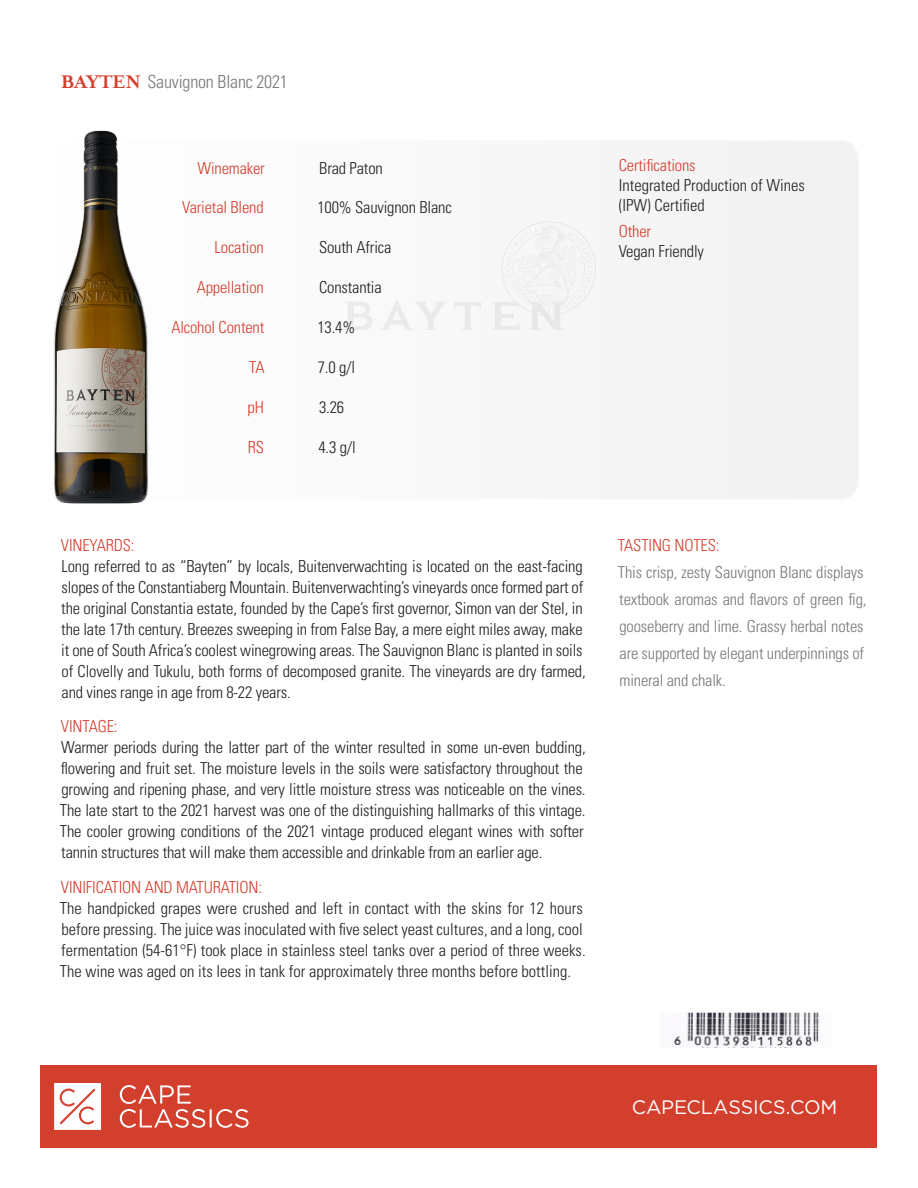
<style>
.page{position:relative;width:918px;height:1188px;background:#fff}
.page>*{position:absolute;margin:0;border:0;box-sizing:border-box;transform-origin:0 0}
.t1{font:19.5px "Gotham";letter-spacing:-.01em;color:#fff}
.t2{font:300 condensed 18px "Univers";letter-spacing:-.01em;color:#76787b}
.Paragraph_Style_1{font:300 condensed 16.5px/21px "Univers";letter-spacing:-.01em;color:#231f20}
.t3{font:300 condensed 16.5px/27px "Univers";letter-spacing:-.01em;color:#76787b}
.t4{font:300 condensed 16.5px "Univers";letter-spacing:-.01em;color:#d33f2d}
.s1{font-family:"Mrs Eaves";font-weight:700;font-stretch:normal;font-size:21px;color:#d33f2d}
.s2{color:#d33f2d}
</style>
<div class="page">
<div style="left:40px;top:1065px;width:838px;height:83px;background:#d33f2d"></div>
<svg style="left:54px;top:1083px;width:195px;height:47px"></svg>
<div style="left:54px;top:140px;width:805px;height:359px;background:#f7f7f7;border-radius:18px"></div>
<img style="left:54px;top:130px;width:94px;height:374px">
<svg style="left:345px;top:222px;width:251px;height:108px"></svg>
<img style="left:674px;top:1013px;width:145px;height:35px">
<p class="t2" style="left:61px;top:71px;width:229px"><span class="s1">BAYTEN</span> Sauvignon Blanc 2021</p>
<p class="t4" style="left:197px;top:158px;width:69px">Winemaker</p>
<p class="Paragraph_Style_1" style="left:319px;top:157px;width:65px">Brad Paton</p>
<p class="t4" style="left:182px;top:198px;width:83px">Varietal Blend</p>
<p class="Paragraph_Style_1" style="left:317px;top:197px;width:136px">100% Sauvignon Blanc</p>
<p class="t4" style="left:215px;top:238px;width:51px">Location</p>
<p class="Paragraph_Style_1" style="left:319px;top:237px;width:74px">South Africa</p>
<p class="t4" style="left:197px;top:277px;width:69px">Appellation</p>
<p class="Paragraph_Style_1" style="left:319px;top:277px;width:64px">Constantia</p>
<p class="t4" style="left:171px;top:317px;width:94px">Alcohol Content</p>
<p class="Paragraph_Style_1" style="left:317px;top:316px;width:39px">13.4%</p>
<p class="t4" style="left:249px;top:357px;width:17px">TA</p>
<p class="Paragraph_Style_1" style="left:318px;top:356px;width:39px">7.0 g/l</p>
<p class="t4" style="left:248px;top:397px;width:18px">pH</p>
<p class="Paragraph_Style_1" style="left:319px;top:396px;width:27px">3.26</p>
<p class="t4" style="left:248px;top:437px;width:18px">RS</p>
<p class="Paragraph_Style_1" style="left:318px;top:436px;width:39px">4.3 g/l</p>
<p class="Paragraph_Style_1" style="left:61px;top:534px;width:526px"><span class="s2">VINEYARDS:<br></span>Long referred to as “Bayten” by locals, Buitenverwachting is located on the east-facing slopes of the Constantiaberg Mountain. Buitenverwachting’s vineyards once formed part of the original Constantia estate, founded by the Cape’s first governor, Simon van der Stel, in the late 17th century. Breezes sweeping in from False Bay, a mere eight miles away, make it one of South Africa’s coolest winegrowing areas. The Sauvignon Blanc is planted in soils of Clovelly and Tukulu, both forms of decomposed granite. The vineyards are dry farmed, and vines range in age from 8-22 years.</p>
<p class="Paragraph_Style_1" style="left:60px;top:716px;width:527px"><span class="s2">VINTAGE:<br></span>Warmer periods during the latter part of the winter resulted in some un-even budding, flowering and fruit set. The moisture levels in the soils were satisfactory throughout the growing and ripening phase, and very little moisture stress was noticeable on the vines.<br>The late start to the 2021 harvest was one of the distinguishing hallmarks of this vintage.<br>The cooler growing conditions of the 2021 vintage produced elegant wines with softer tannin structures that will make them accessible and drinkable from an earlier age.</p>
<p class="Paragraph_Style_1" style="left:60px;top:876px;width:527px"><span class="s2">VINIFICATION AND MATURATION:<br></span>The handpicked grapes were crushed and left in contact with the skins for 12 hours before pressing. The juice was inoculated with five select yeast cultures, and a long, cool fermentation (54-61°F) took place in stainless steel tanks over a period of three weeks.<br>The wine was aged on its lees in tank for approximately three months before bottling.</p>
<p class="Paragraph_Style_1" style="left:619px;top:155px;width:187px;line-height:19.8px"><span class="s2">Certifications<br></span>Integrated Production of Wines (IPW) Certified</p>
<p class="Paragraph_Style_1" style="left:619px;top:222px;width:87px;line-height:19.5px"><span class="s2">Other<br></span>Vegan Friendly</p>
<p class="t3" style="left:618px;top:531px;width:250px"><span class="s2">TASTING NOTES:<br></span>This crisp, zesty Sauvignon Blanc displays textbook aromas and flavors of green fig, gooseberry and lime. Grassy herbal notes are supported by elegant underpinnings of mineral and chalk.</p>
<p class="t1" style="left:632px;top:1096px;width:207px">CAPECLASSICS.COM</p>
</div>
